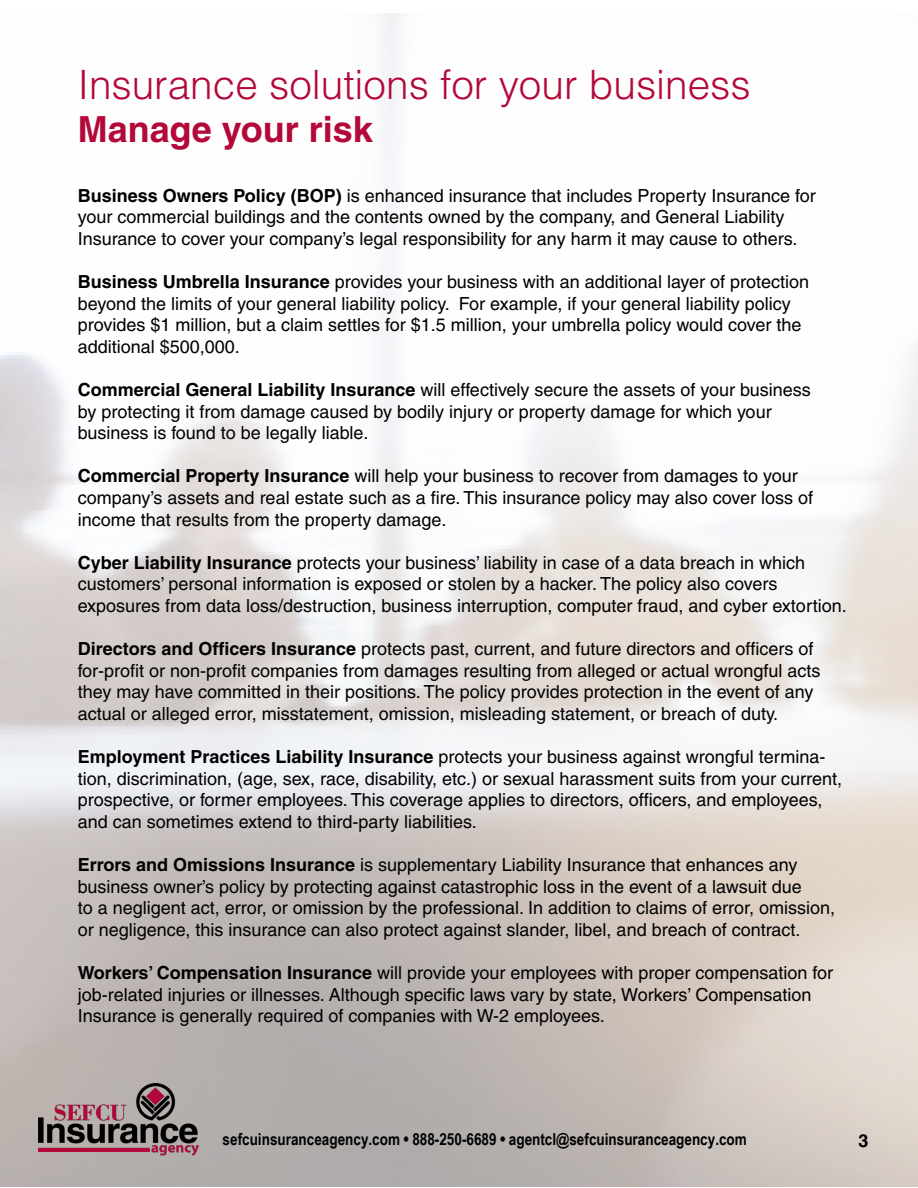
<style>
.page{position:relative;width:918px;height:1188px;background:#fff}
.page>*{position:absolute;margin:0;border:0;box-sizing:border-box;transform-origin:0 0}
.t1{font:300 40.5px "Helvetica";color:#b30838}
.t2{font:700 36px "Helvetica";color:#b30838}
.t3{font:18px/21.6px "Helvetica";color:#000}
.t4{font:700 18px "Helvetica";color:#000}
.t5{font:700 16.5px "Arial Narrow";color:#000101}
.s1{font-weight:700}
.s2{font-family:"Helvetica";font-stretch:condensed}
</style>
<div class="page">
<img style="left:1px;top:14px;width:917px;height:1172px">
<img style="left:39px;top:1083px;width:160px;height:72px">
<h1 class="t1" style="left:78px;top:59px;width:675px">Insurance solutions for your business</h1>
<h2 class="t2" style="left:78px;top:108px;width:297px">Manage your risk</h2>
<p class="t3" style="left:78px;top:184px;width:739px"><span class="s1">Business Owners Policy (BOP)</span> is enhanced insurance that includes Property Insurance for your commercial buildings and the contents owned by the company, and General Liability<br>Insurance to cover your company’s legal responsibility for any harm it may cause to others.</p>
<p class="t3" style="left:78px;top:271px;width:733px"><span class="s1">Business Umbrella Insurance</span> provides your business with an additional layer of protection beyond the limits of your general liability policy. For example, if your general liability policy provides $1 million, but a claim settles for $1.5 million, your umbrella policy would cover the additional $500,000.</p>
<p class="t3" style="left:78px;top:379px;width:735px"><span class="s1">Commercial General Liability Insurance</span> will effectively secure the assets of your business by protecting it from damage caused by bodily injury or property damage for which your business is found to be legally liable.</p>
<p class="t3" style="left:78px;top:465px;width:737px"><span class="s1">Commercial Property Insurance</span> will help your business to recover from damages to your company’s assets and real estate such as a fire. This insurance policy may also cover loss of income that results from the property damage.</p>
<p class="t3" style="left:78px;top:552px;width:770px"><span class="s1">Cyber Liability Insurance</span> protects your business’ liability in case of a data breach in which customers’ personal information is exposed or stolen by a hacker. The policy also covers exposures from data loss/destruction, business interruption, computer fraud, and cyber extortion.</p>
<p class="t3" style="left:78px;top:638px;width:744px"><span class="s1">Directors and Officers Insurance</span> protects past, current, and future directors and officers of for-profit or non-profit companies from damages resulting from alleged or actual wrongful acts they may have committed in their positions. The policy provides protection in the event of any actual or alleged error, misstatement, omission, misleading statement, or breach of duty.</p>
<p class="t3" style="left:78px;top:746px;width:766px"><span class="s1">Employment Practices Liability Insurance</span> protects your business against wrongful termina&shy;tion, discrimination, (age, sex, race, disability, etc.) or sexual harassment suits from your current, prospective, or former employees. This coverage applies to directors, officers, and employees, and can sometimes extend to third-party liabilities.</p>
<p class="t3" style="left:78px;top:854px;width:759px"><span class="s1">Errors and Omissions Insurance</span> is supplementary Liability Insurance that enhances any business owner’s policy by protecting against catastrophic loss in the event of a lawsuit due<br>to a negligent act, error, or omission by the professional. In addition to claims of error, omission, or negligence, this insurance can also protect against slander, libel, and breach of contract.</p>
<p class="t3" style="left:78px;top:962px;width:757px"><span class="s1">Workers’ Compensation Insurance</span> will provide your employees with proper compensation for job-related injuries or illnesses. Although specific laws vary by state, Workers’ Compensation<br>Insurance is generally required of companies with W-2 employees.</p>
<p class="t5" style="left:223px;top:1127px;width:526px">sefcuinsuranceagency.com <span class="s2">•</span> 888-250-6689 <span class="s2">•</span> agentcl@sefcuinsuranceagency.com</p>
<p class="t4" style="left:859px;top:1130px;width:12px">3</p>
</div>
